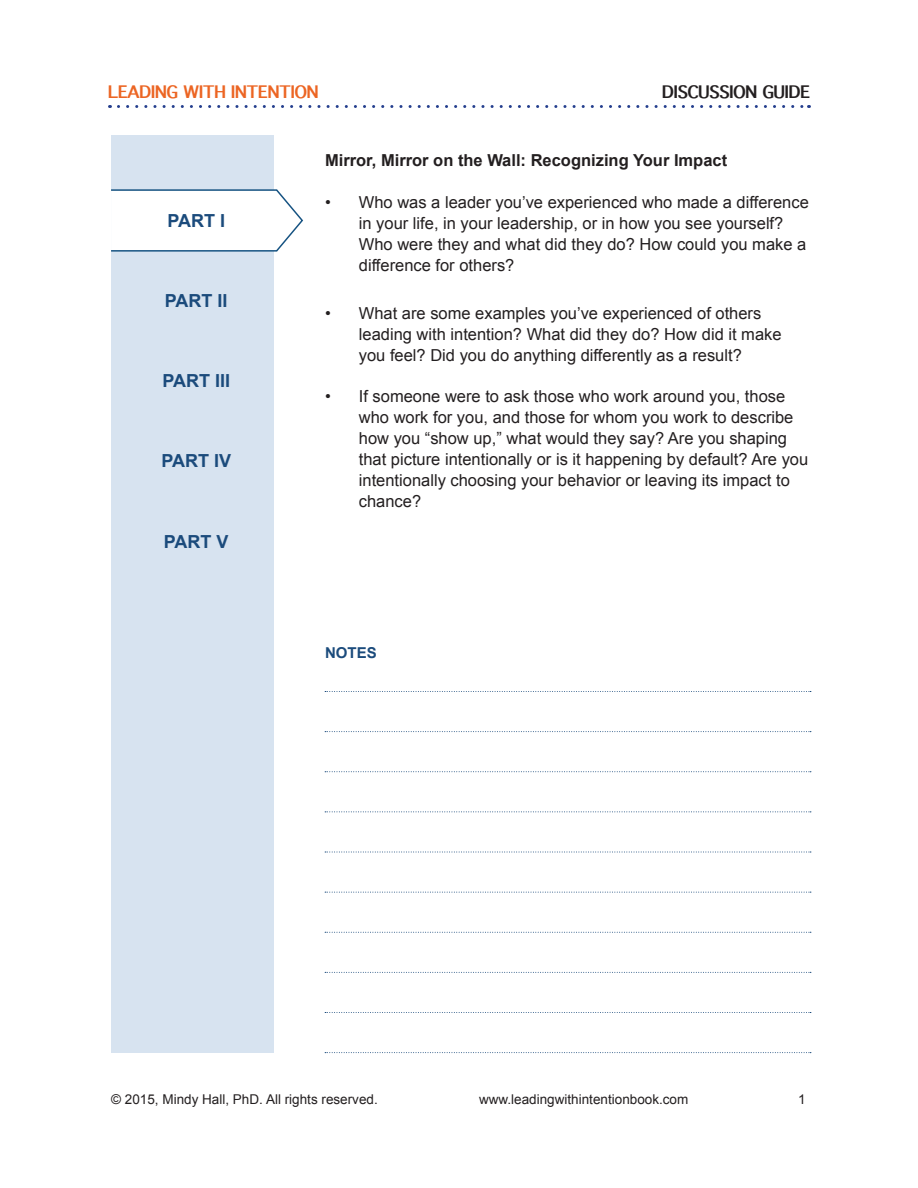
<style>
.page{position:relative;width:918px;height:1188px;background:#fff}
.page>*{position:absolute;margin:0;border:0;box-sizing:border-box;transform-origin:0 0}
.t1{font:700 18px "Arial";color:#1b4b7c}
.t2{font:16.5px/21px "Arial";color:#231f20}
.t3{font:700 16.5px "Arial";color:#231f20}
.t4{font:700 16.5px "Thonburi";color:#ec6523}
.t5{font:700 16.5px "Thonburi";color:#231f20}
.t6{font:700 15px "Arial";color:#1b4b7c}
.t7{font:13.5px "Arial";color:#231f20}
</style>
<div class="page">
<svg style="left:118px;top:105px;width:691px;height:3px"></svg>
<div style="left:111px;top:135px;width:163px;height:918px;background:#d7e3f0"></div>
<svg style="left:111px;top:189px;width:192px;height:63px;background:#f2f5f8"></svg>
<svg style="left:325px;top:1012px;width:486px;height:1px"></svg>
<svg style="left:325px;top:1052px;width:486px;height:1px"></svg>
<svg style="left:325px;top:972px;width:486px;height:1px"></svg>
<svg style="left:325px;top:932px;width:486px;height:1px"></svg>
<svg style="left:325px;top:892px;width:486px;height:1px"></svg>
<svg style="left:325px;top:852px;width:486px;height:1px"></svg>
<svg style="left:325px;top:812px;width:486px;height:1px"></svg>
<svg style="left:325px;top:771px;width:486px;height:1px"></svg>
<svg style="left:325px;top:731px;width:486px;height:1px"></svg>
<svg style="left:325px;top:691px;width:486px;height:1px"></svg>
<p class="t4" style="left:108px;top:83px;width:212px">LEADING WITH INTENTION</p>
<p class="t5" style="left:662px;top:83px;width:149px">DISCUSSION GUIDE</p>
<p class="t1" style="left:167px;top:209px;width:59px">PART I</p>
<p class="t1" style="left:165px;top:289px;width:64px">PART II</p>
<p class="t1" style="left:162px;top:369px;width:69px">PART III</p>
<p class="t1" style="left:161px;top:449px;width:71px">PART IV</p>
<p class="t1" style="left:164px;top:529px;width:66px">PART V</p>
<p class="t3" style="left:325px;top:149px;width:404px">Mirror, Mirror on the Wall: Recognizing Your Impact</p>
<p class="t2" style="left:359px;top:192px;width:452px;text-indent:-34px">• Who was a leader you’ve experienced who made a difference in your life, in your leadership, or in how you see yourself?<br>Who were they and what did they do? How could you make a difference for others?</p>
<p class="t2" style="left:359px;top:303px;width:424px;text-indent:-34px">• What are some examples you’ve experienced of others leading with intention? What did they do? How did it make you feel? Did you do anything differently as a result?</p>
<p class="t2" style="left:359px;top:386px;width:451px;text-indent:-34px">• If someone were to ask those who work around you, those who work for you, and those for whom you work to describe how you “show up,” what would they say? Are you shaping that picture intentionally or is it happening by default? Are you intentionally choosing your behavior or leaving its impact to chance?</p>
<p class="t6" style="left:325px;top:643px;width:53px">NOTES</p>
<p class="t7" style="left:111px;top:1090px;width:268px">© 2015, Mindy Hall, PhD. All rights reserved.</p>
<p class="t7" style="left:479px;top:1090px;width:211px">www.leadingwithintentionbook.com</p>
<p class="t7" style="left:798px;top:1090px;width:9px">1</p>
</div>
